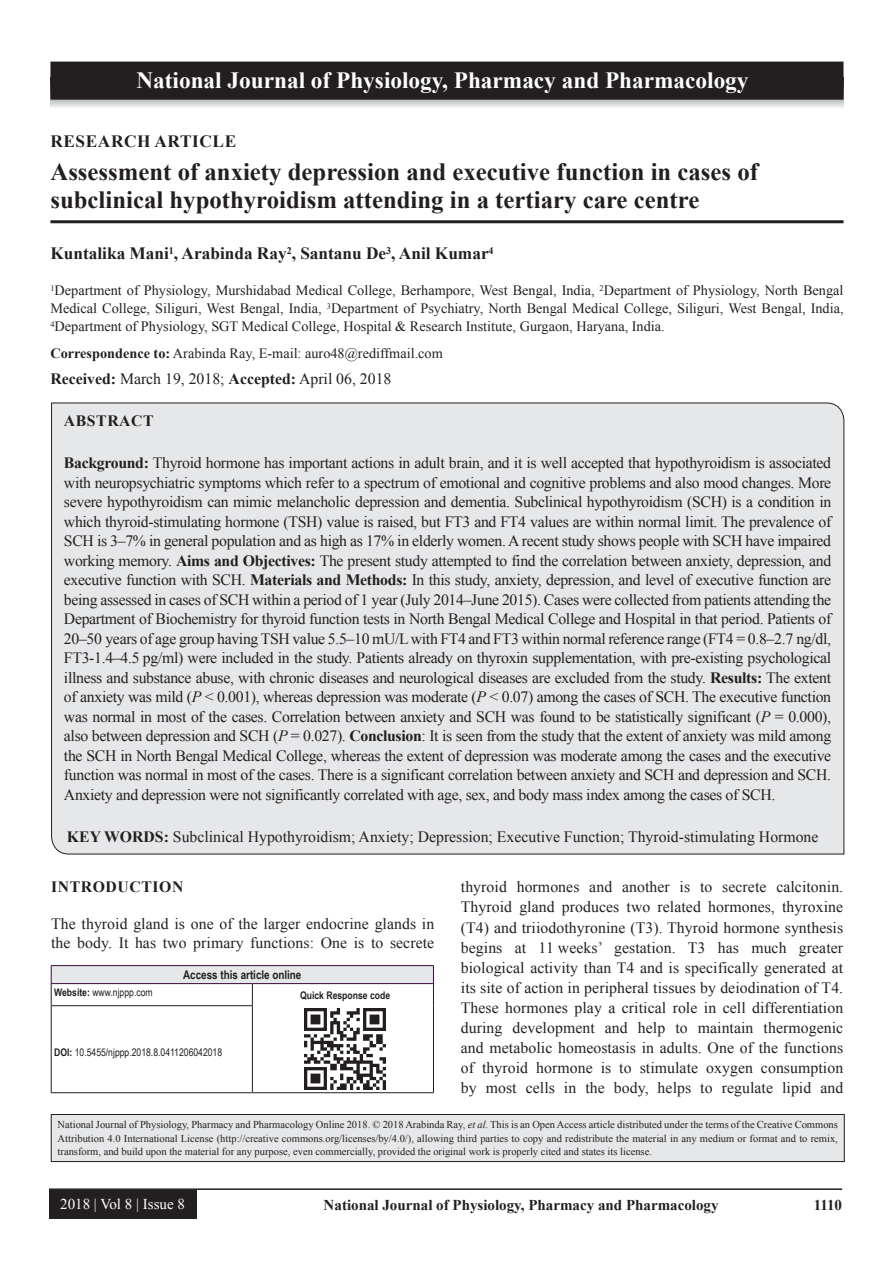
<style>
.page{position:relative;width:894px;height:1263px;background:#fff}
.page>*{position:absolute;margin:0;border:0;box-sizing:border-box;transform-origin:0 0}
.AT{font:700 24.75px/28.5px "Times New Roman";color:#231f20}
.JN_1{font:700 23.25px "Times New Roman";color:#fff}
.AU{font:700 17.25px "Times New Roman";color:#231f20}
.AH{font:700 17.25px "Times New Roman";letter-spacing:.035em;color:#231f20}
.ABS{font:15.75px/19.5px "Times New Roman";letter-spacing:-.02em;color:#231f20;text-align:justify}
.TX{font:15.75px/20.1px "Times New Roman";letter-spacing:.005em;color:#231f20}
.KWD{font:15.75px "Times New Roman";color:#231f20}
.ABSH{font:700 15.75px "Times New Roman";letter-spacing:.035em;color:#231f20}
.RF{font:700 15px "Times New Roman";color:#231f20}
.RF_VOL{font:15px "Times New Roman";color:#fff}
.AFF{font:14.25px/18px "Times New Roman";color:#231f20;text-align:justify}
.ADD{font:14.25px "Times New Roman";color:#231f20}
.AAO{font:700 12px "Arial Narrow";color:#231f20}
.JN_TX{font:10.5px/13.5px "Times New Roman";color:#231f20;text-align:justify}
.Web{font:10.5px "Arial Narrow";color:#231f20}
.QR{font:700 10.5px "Arial Narrow";color:#231f20}
.s1{font-weight:700}
.s2{font-style:italic}
</style>
<div class="page">
<hr style="left:49px;top:1188px;width:792px;height:1px;background:#231f20">
<div style="left:49px;top:1189px;width:147px;height:29px;background:#231f20"></div>
<hr style="left:50px;top:220px;width:793px;height:3px;background:#231f20">
<div style="left:51px;top:402px;width:793px;height:452px;background:#e6e7e9"></div>
<div style="left:51px;top:965px;width:382px;height:18px;background:#e6e7e9"></div>
<hr style="left:51px;top:983px;width:201px;height:1px;background:#3e083e">
<hr style="left:252px;top:983px;width:181px;height:1px;background:#3e083e">
<svg style="left:51px;top:966px;width:1px;height:39px"></svg>
<svg style="left:252px;top:983px;width:1px;height:22px"></svg>
<hr style="left:51px;top:1005px;width:202px;height:1px;background:#231f20">
<hr style="left:51px;top:1006px;width:1px;height:86px;background:#231f20">
<hr style="left:252px;top:1006px;width:1px;height:86px;background:#231f20">
<hr style="left:51px;top:1092px;width:201px;height:1px;background:#231f20">
<svg style="left:433px;top:966px;width:1px;height:39px"></svg>
<hr style="left:433px;top:1005px;width:1px;height:87px;background:#231f20">
<hr style="left:252px;top:1092px;width:181px;height:1px;background:#231f20">
<hr style="left:51px;top:965px;width:201px;height:1px;background:#3e083e">
<hr style="left:252px;top:965px;width:181px;height:1px;background:#3e083e">
<img style="left:304px;top:1008px;width:81px;height:81px">
<div style="left:51px;top:1114px;width:793px;height:47px;background:#e6e7e9"></div>
<div style="left:51px;top:1114px;width:793px;height:47px;border:1px solid #231f20"></div>
<svg style="left:51px;top:100px;width:792px;height:8px"></svg>
<div style="left:51px;top:62px;width:791px;height:37px;background:#231f20"></div>
<div style="left:50px;top:62px;width:793px;height:38px;border:2px solid #231f20"></div>
<p class="JN_1" style="left:136px;top:64px;width:613px">National Journal of Physiology, Pharmacy and Pharmacology</p>
<p class="AH" style="left:50px;top:128px;width:187px">RESEARCH ARTICLE</p>
<p class="AT" style="left:50px;top:156px;width:708px">Assessment of anxiety depression and executive function in cases of subclinical hypothyroidism attending in a tertiary care centre</p>
<p class="AU" style="left:50px;top:241px;width:444px">Kuntalika Mani<sup>1</sup>, Arabinda Ray<sup>2</sup>, Santanu De<sup>3</sup>, Anil Kumar<sup>4</sup></p>
<p class="AFF" style="left:50px;top:281px;width:794px"><sup>1</sup>Department of Physiology, Murshidabad Medical College, Berhampore, West Bengal, India, <sup>2</sup>Department of Physiology, North Bengal Medical College, Siliguri, West Bengal, India, <sup>3</sup>Department of Psychiatry, North Bengal Medical College, Siliguri, West Bengal, India, <sup>4</sup>Department of Physiology, SGT Medical College, Hospital &amp; Research Institute, Gurgaon, Haryana, India.</p>
<p class="ADD" style="left:50px;top:343px;width:393px"><span class="s1">Correspondence to:</span> Arabinda Ray, E-mail: auro48@rediffmail.com</p>
<p class="TX" style="left:50px;top:368px;width:342px"><span class="s1">Received:</span> March 19, 2018; <span class="s1">Accepted:</span> April 06, 2018</p>
<p class="ABSH" style="left:64px;top:409px;width:91px">ABSTRACT</p>
<p class="ABS" style="left:64px;top:452px;width:768px"><span class="s1">Background:</span> Thyroid hormone has important actions in adult brain, and it is well accepted that hypothyroidism is associated with neuropsychiatric symptoms which refer to a spectrum of emotional and cognitive problems and also mood changes. More severe hypothyroidism can mimic melancholic depression and dementia. Subclinical hypothyroidism (SCH) is a condition in which thyroid-stimulating hormone (TSH) value is raised, but FT3 and FT4 values are within normal limit. The prevalence of SCH is 3–7% in general population and as high as 17% in elderly women. A recent study shows people with SCH have impaired working memory. <span class="s1">Aims and Objectives:</span> The present study attempted to find the correlation between anxiety, depression, and executive function with SCH. <span class="s1">Materials and Methods:</span> In this study, anxiety, depression, and level of executive function are being assessed in cases of SCH within a period of 1 year (July 2014–June 2015). Cases were collected from patients attending the Department of Biochemistry for thyroid function tests in North Bengal Medical College and Hospital in that period. Patients of 20–50 years of age group having TSH value 5.5–10 mU/L with FT4 and FT3 within normal reference range (FT4 = 0.8–2.7 ng/dl, FT3-1.4–4.5 pg/ml) were included in the study. Patients already on thyroxin supplementation, with pre-existing psychological illness and substance abuse, with chronic diseases and neurological diseases are excluded from the study. <span class="s1">Results:</span> The extent of anxiety was mild (<span class="s2">P</span> &lt; 0.001), whereas depression was moderate (<span class="s2">P</span> &lt; 0.07) among the cases of SCH. The executive function was normal in most of the cases. Correlation between anxiety and SCH was found to be statistically significant (<span class="s2">P</span> = 0.000), also between depression and SCH (<span class="s2">P</span> = 0.027). <span class="s1">Conclusion</span>: It is seen from the study that the extent of anxiety was mild among the SCH in North Bengal Medical College, whereas the extent of depression was moderate among the cases and the executive function was normal in most of the cases. There is a significant correlation between anxiety and SCH and depression and SCH.<br>Anxiety and depression were not significantly correlated with age, sex, and body mass index among the cases of SCH.</p>
<p class="KWD" style="left:67px;top:825px;width:752px"><span class="s1">KEY WORDS:</span> Subclinical Hypothyroidism; Anxiety; Depression; Executive Function; Thyroid-stimulating Hormone</p>
<h1 class="ABSH" style="left:51px;top:875px;width:134px">INTRODUCTION</h1>
<p class="TX" style="left:51px;top:913px;width:384px;line-height:18.8px">The thyroid gland is one of the larger endocrine glands in the body. It has two primary functions: One is to secrete</p>
<p class="AAO" style="left:183px;top:965px;width:120px">Access this article online</p>
<p class="Web" style="left:54px;top:984px;width:100px"><span class="s1">Website:</span> www.njppp.com</p>
<p class="QR" style="left:300px;top:987px;width:91px">Quick Response code</p>
<p class="TX" style="left:460px;top:876px;width:384px;text-align:justify">thyroid hormones and another is to secrete calcitonin.<br>Thyroid gland produces two related hormones, thyroxine (T4) and triiodothyronine (T3). Thyroid hormone synthesis begins at 11 weeks’ gestation. T3 has much greater biological activity than T4 and is specifically generated at its site of action in peripheral tissues by deiodination of T4.<br>These hormones play a critical role in cell differentiation during development and help to maintain thermogenic and metabolic homeostasis in adults. One of the functions of thyroid hormone is to stimulate oxygen consumption by most cells in the body, helps to regulate lipid and</p>
<p class="Web" style="left:54px;top:1044px;width:169px"><span class="s1">DOI:</span> 10.5455/njppp.2018.8.0411206042018</p>
<p class="JN_TX" style="left:58px;top:1117px;width:781px">National Journal of Physiology, Pharmacy and Pharmacology Online 2018. © 2018 Arabinda Ray, <span class="s2">et al</span>. This is an Open Access article distributed under the terms of the Creative Commons Attribution 4.0 International License (http://creative commons.org/licenses/by/4.0/), allowing third parties to copy and redistribute the material in any medium or format and to remix, transform, and build upon the material for any purpose, even commercially, provided the original work is properly cited and states its license.</p>
<p class="RF_VOL" style="left:60px;top:1193px;width:126px">2018 | Vol 8 | Issue 8</p>
<p class="RF" style="left:323px;top:1194px;width:396px">National Journal of Physiology, Pharmacy and Pharmacology</p>
<p class="RF" style="left:813px;top:1194px;width:30px">1110</p>
</div>
